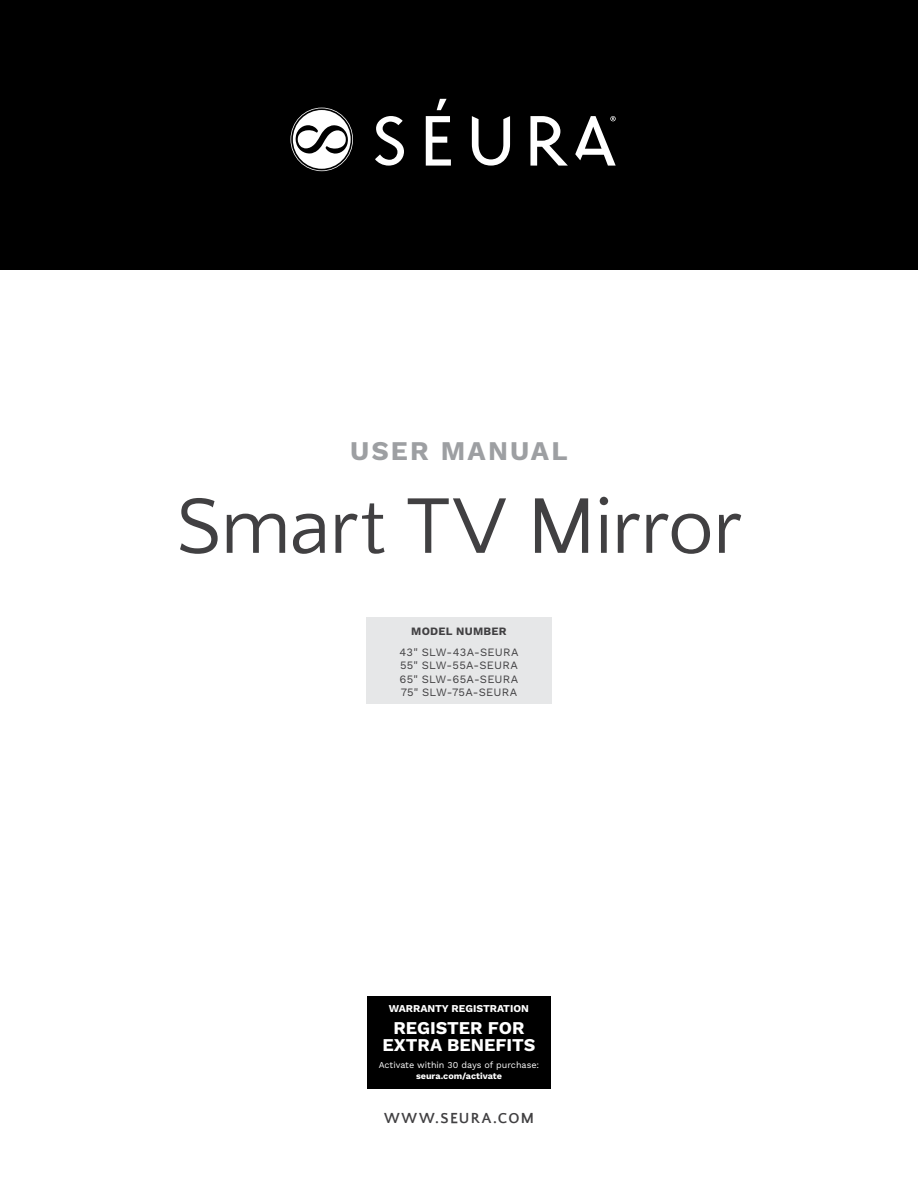
<style>
.page{position:relative;width:918px;height:1188px;background:#fff}
.page>*{position:absolute;margin:0;border:0;box-sizing:border-box;transform-origin:0 0}
.t1{font:82.5px "Quattrocento Sans";letter-spacing:-.02em;color:#414042}
.t2{font:700 27px "Work Sans";letter-spacing:.08em;color:#9d9fa2}
.t3{font:700 18px/16.5px "Work Sans";color:#fff;text-align:center}
.t4{font:700 15px "Quattrocento Sans";letter-spacing:.08em;color:#414042}
.t5{font:11.25px/13.5px "Work Sans";letter-spacing:.02em;color:#414042;text-align:justify}
.t6{font:700 11.25px "Work Sans";letter-spacing:.025em;color:#414042}
.t7{font:700 10.5px "Work Sans";color:#fff}
.t8{font:9px "Work Sans";color:#fff}
.t9{font:700 9px "Work Sans";color:#fff}
</style>
<div class="page">
<div style="left:0;top:0;width:918px;height:270px;background:#000"></div>
<svg style="left:290px;top:108px;width:63px;height:63px"></svg>
<svg style="left:375px;top:116px;width:29px;height:50px"></svg>
<svg style="left:426px;top:116px;width:25px;height:50px"></svg>
<svg style="left:437px;top:99px;width:10px;height:11px"></svg>
<svg style="left:530px;top:116px;width:38px;height:50px"></svg>
<svg style="left:472px;top:116px;width:38px;height:50px"></svg>
<svg style="left:575px;top:116px;width:41px;height:50px"></svg>
<div style="left:366px;top:617px;width:186px;height:87px;background:#e6e7e8"></div>
<div style="left:367px;top:996px;width:184px;height:93px;background:#000"></div>
<h2 class="t2" style="left:350px;top:436px;width:219px">USER MANUAL</h2>
<h1 class="t1" style="left:176px;top:483px;width:568px">Smart TV Mirror</h1>
<p class="t6" style="left:411px;top:624px;width:97px">MODEL NUMBER</p>
<p class="t5" style="left:399px;top:646px;width:121px">43" SLW-43A-SEURA 55" SLW-55A-SEURA 65" SLW-65A-SEURA 75" SLW-75A-SEURA</p>
<p class="t7" style="left:389px;top:1003px;width:142px">WARRANTY REGISTRATION</p>
<h3 class="t3" style="left:383px;top:1021px;width:154px">REGISTER FOR<br>EXTRA BENEFITS</h3>
<p class="t8" style="left:379px;top:1060px;width:162px">Activate within 30 days of purchase:</p>
<p class="t9" style="left:416px;top:1071px;width:87px">seura.com/activate</p>
<h3 class="t4" style="left:384px;top:1110px;width:151px">WWW.SEURA.COM</h3>
</div>
